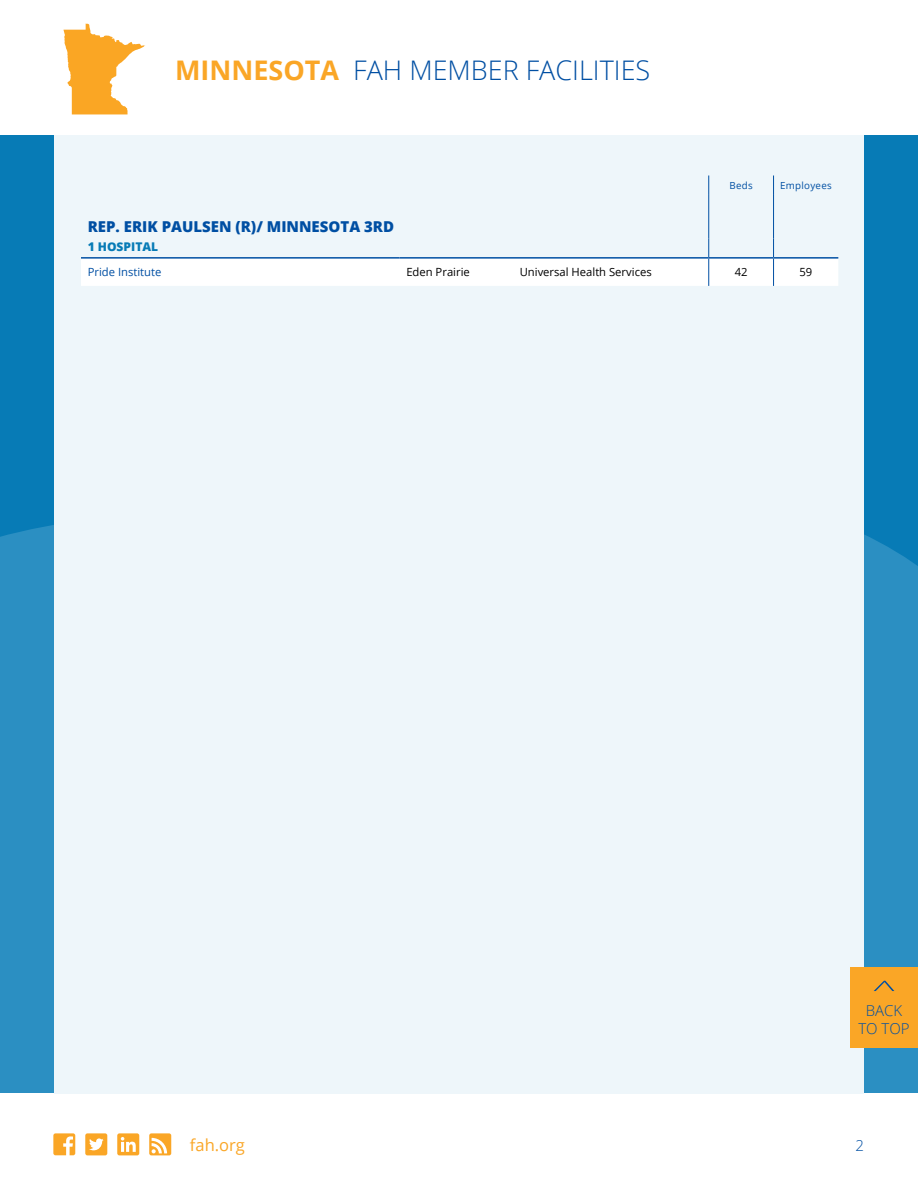
<style>
.page{position:relative;width:918px;height:1188px;background:#077bb6}
.page>*{position:absolute;margin:0;border:0;box-sizing:border-box;transform-origin:0 0}
.t1{font:300 27px "Open Sans";color:#004fa3}
.t2{font:16.5px "Open Sans";color:#faa626}
.t3{font:800 15px "Open Sans";color:#004fa3}
.t4{font:300 15px/18px "Open Sans";color:#004fa3;text-align:center}
.t5{font:800 12px "Open Sans";color:#077bb6}
.t6{font:11.25px "Open Sans";color:#000}
.t7{font:11.25px "Open Sans";color:#004fa3}
.t8{font:9.75px "Open Sans";letter-spacing:.03em;color:#004fa3}
.s1{font-weight:700;color:#faa626}
</style>
<div class="page">
<div style="left:0;top:525px;width:918px;height:569px;background:#2b8fc2"></div>
<div style="left:0;top:1094px;width:918px;height:94px;background:#fff"></div>
<div style="left:54px;top:135px;width:810px;height:959px;background:#eef6fa"></div>
<svg style="left:708px;top:176px;width:1px;height:19px"></svg>
<svg style="left:773px;top:176px;width:1px;height:19px"></svg>
<hr style="left:773px;top:195px;width:1px;height:44px;background:#004fa3">
<hr style="left:708px;top:195px;width:1px;height:44px;background:#004fa3">
<svg style="left:81px;top:239px;width:757px;height:47px"></svg>
<hr style="left:81px;top:257px;width:319px;height:2px;background:#004fa3">
<hr style="left:400px;top:257px;width:113px;height:2px;background:#004fa3">
<hr style="left:513px;top:257px;width:196px;height:2px;background:#004fa3">
<hr style="left:709px;top:257px;width:65px;height:2px;background:#004fa3">
<hr style="left:774px;top:257px;width:64px;height:2px;background:#004fa3">
<div style="left:0;top:0;width:918px;height:135px;background:#fff"></div>
<svg style="left:64px;top:24px;width:81px;height:90px"></svg>
<svg style="left:149px;top:1133px;width:22px;height:22px"></svg>
<svg style="left:53px;top:1133px;width:22px;height:22px"></svg>
<svg style="left:117px;top:1133px;width:22px;height:22px"></svg>
<svg style="left:85px;top:1133px;width:22px;height:22px"></svg>
<div style="left:850px;top:967px;width:68px;height:81px;background:#faa626"></div>
<svg style="left:874px;top:981px;width:20px;height:10px"></svg>
<h1 class="t1" style="left:175px;top:52px;width:477px"><span class="s1">MINNESOTA</span> FAH MEMBER FACILITIES</h1>
<p class="t8" style="left:730px;top:179px;width:25px">Beds</p>
<p class="t8" style="left:780px;top:179px;width:53px">Employees</p>
<h3 class="t3" style="left:88px;top:215px;width:308px">REP. ERIK PAULSEN (R)/ MINNESOTA 3RD</h3>
<p class="t5" style="left:88px;top:238px;width:72px">1 HOSPITAL</p>
<p class="t7" style="left:88px;top:264px;width:75px">Pride Institute</p>
<p class="t6" style="left:406px;top:264px;width:65px">Eden Prairie</p>
<p class="t6" style="left:520px;top:264px;width:133px">Universal Health Services</p>
<p class="t6" style="left:735px;top:264px;width:14px">42</p>
<p class="t6" style="left:800px;top:264px;width:14px">59</p>
<h2 class="t2" style="left:190px;top:1134px;width:57px">fah.org</h2>
<h3 class="t4" style="left:858px;top:1001px;width:53px">BACK<br>TO TOP</h3>
<h3 class="t4" style="left:855px;top:1136px;width:10px">2</h3>
</div>
